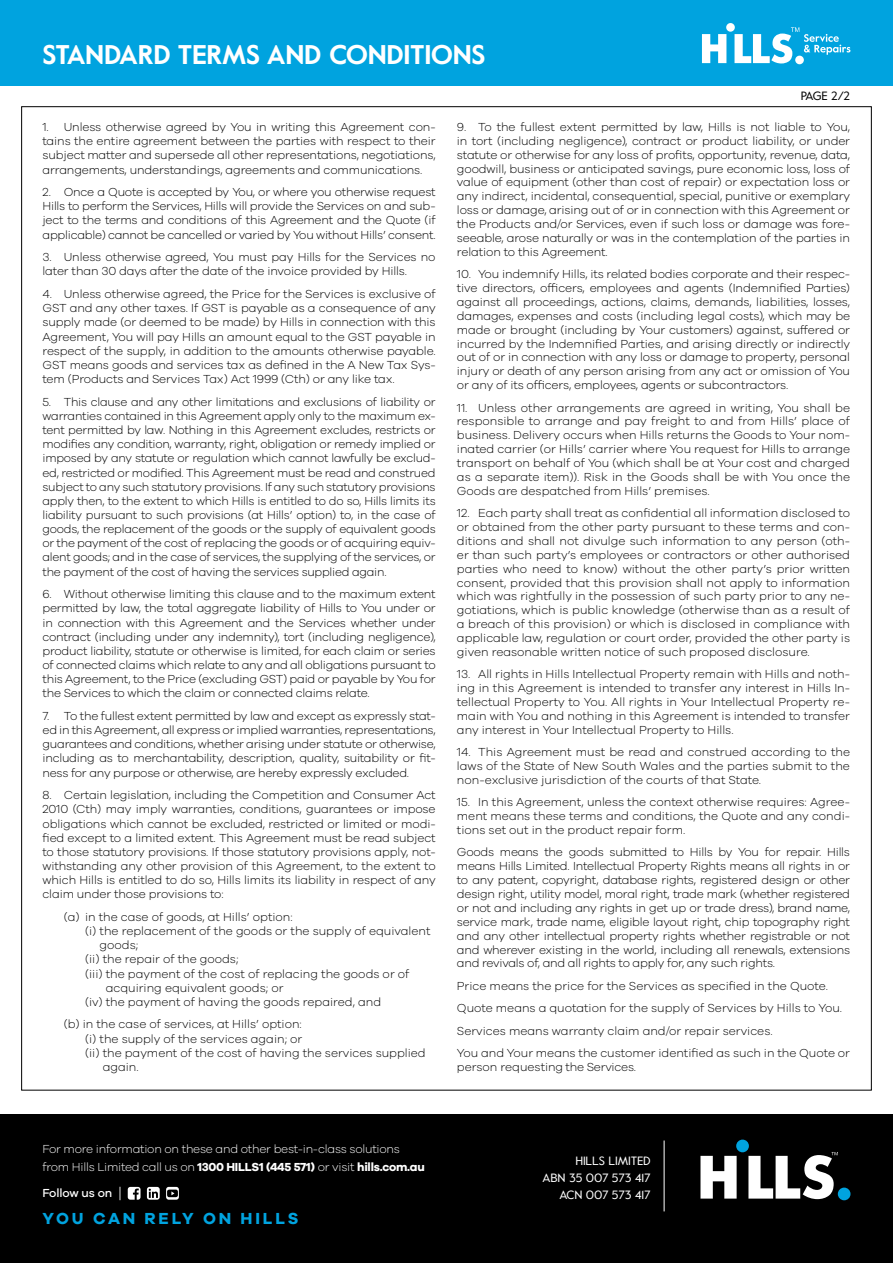
<style>
.page{position:relative;width:893px;height:1263px;background:#fff}
.page>*{position:absolute;margin:0;border:0;box-sizing:border-box;transform-origin:0 0}
.t1{font:700 27px "Value";letter-spacing:-.01em;color:#fff}
.t2{font:700 16.5px "Galano Grotesque";letter-spacing:.17em;color:#00a3df}
.t3{font:300 12px/13.8px "Galano Grotesque";letter-spacing:-.01em;color:#000;text-align:justify}
.t4{font:300 12px/18.1px "Galano Grotesque";letter-spacing:-.02em;color:#fff}
.t5{font:12px/17.2px "Value";letter-spacing:-.01em;color:#fff;text-align:right}
.t6{font:500 12px "Galano Grotesque";letter-spacing:-.01em;color:#fff}
.t7{font:12px "Value";color:#000}
.s1{font-weight:700}
.s2{font-weight:300;font-size:16.5px}
</style>
<div class="page">
<div style="left:0;top:0;width:893px;height:85px;background:#00a3df"></div>
<div style="left:726px;top:23px;width:9px;height:9px;background:#fff;border-radius:50%"></div>
<svg style="left:702px;top:34px;width:24px;height:29px"></svg>
<svg style="left:734px;top:27px;width:116px;height:36px"></svg>
<div style="left:0;top:1114px;width:893px;height:149px;background:#000"></div>
<svg style="left:127px;top:1186px;width:14px;height:14px"></svg>
<svg style="left:146px;top:1186px;width:14px;height:14px"></svg>
<svg style="left:166px;top:1186px;width:13px;height:14px"></svg>
<h1 class="t1" style="left:43px;top:36px;width:444px">STANDARD TERMS AND CONDITIONS</h1>
<p class="t7" style="left:801px;top:87px;width:51px">PAGE 2/2</p>
<p class="t3" style="left:43px;top:120px;width:395px">1. Unless otherwise agreed by You in writing this Agreement con&shy;tains the entire agreement between the parties with respect to their subject matter and supersede all other representations, negotiations, arrangements, understandings, agreements and communications.</p>
<p class="t3" style="left:43px;top:185px;width:395px">2. Once a Quote is accepted by You, or where you otherwise request Hills to perform the Services, Hills will provide the Services on and sub&shy;ject to the terms and conditions of this Agreement and the Quote (if applicable) cannot be cancelled or varied by You without Hills’ consent.</p>
<p class="t3" style="left:43px;top:250px;width:395px">3. Unless otherwise agreed, You must pay Hills for the Services no later than 30 days after the date of the invoice provided by Hills.</p>
<p class="t3" style="left:43px;top:287px;width:395px">4. Unless otherwise agreed, the Price for the Services is exclusive of GST and any other taxes. If GST is payable as a consequence of any supply made (or deemed to be made) by Hills in connection with this Agreement, You will pay Hills an amount equal to the GST payable in respect of the supply, in addition to the amounts otherwise payable.<br>GST means goods and services tax as defined in the A New Tax Sys&shy;tem (Products and Services Tax) Act 1999 (Cth) or any like tax.</p>
<p class="t3" style="left:43px;top:394px;width:395px">5. This clause and any other limitations and exclusions of liability or warranties contained in this Agreement apply only to the maximum ex&shy;tent permitted by law. Nothing in this Agreement excludes, restricts or modifies any condition, warranty, right, obligation or remedy implied or imposed by any statute or regulation which cannot lawfully be exclud&shy;ed, restricted or modified. This Agreement must be read and construed subject to any such statutory provisions. If any such statutory provisions apply then, to the extent to which Hills is entitled to do so, Hills limits its liability pursuant to such provisions (at Hills’ option) to, in the case of goods, the replacement of the goods or the supply of equivalent goods or the payment of the cost of replacing the goods or of acquiring equiv&shy;alent goods; and in the case of services, the supplying of the services, or the payment of the cost of having the services supplied again.</p>
<p class="t3" style="left:43px;top:587px;width:395px">6. Without otherwise limiting this clause and to the maximum extent permitted by law, the total aggregate liability of Hills to You under or in connection with this Agreement and the Services whether under contract (including under any indemnity), tort (including negligence), product liability, statute or otherwise is limited, for each claim or series of connected claims which relate to any and all obligations pursuant to this Agreement, to the Price (excluding GST) paid or payable by You for the Services to which the claim or connected claims relate.</p>
<p class="t3" style="left:43px;top:708px;width:395px">7. To the fullest extent permitted by law and except as expressly stat&shy;ed in this Agreement, all express or implied warranties, representations, guarantees and conditions, whether arising under statute or otherwise, including as to merchantability, description, quality, suitability or fit&shy;ness for any purpose or otherwise, are hereby expressly excluded.</p>
<p class="t3" style="left:43px;top:788px;width:395px">8. Certain legislation, including the Competition and Consumer Act 2010 (Cth) may imply warranties, conditions, guarantees or impose obligations which cannot be excluded, restricted or limited or modi&shy;fied except to a limited extent. This Agreement must be read subject to those statutory provisions. If those statutory provisions apply, not&shy;withstanding any other provision of this Agreement, to the extent to which Hills is entitled to do so, Hills limits its liability in respect of any claim under those provisions to:</p>
<p class="t3" style="left:64px;top:909px;width:230px">(a) in the case of goods, at Hills’ option:</p>
<p class="t3" style="left:85px;top:924px;width:347px">(i) the replacement of the goods or the supply of equivalent</p>
<p class="t3" style="left:100px;top:938px;width:40px">goods;</p>
<p class="t3" style="left:85px;top:952px;width:155px">(ii) the repair of the goods;</p>
<p class="t3" style="left:85px;top:966px;width:326px">(iii) the payment of the cost of replacing the goods or of</p>
<p class="t3" style="left:106px;top:980px;width:179px">acquiring equivalent goods; or</p>
<p class="t3" style="left:85px;top:994px;width:298px">(iv) the payment of having the goods repaired, and</p>
<p class="t3" style="left:64px;top:1017px;width:240px">(b) in the case of services, at Hills’ option:</p>
<p class="t3" style="left:85px;top:1031px;width:219px">(i) the supply of the services again; or</p>
<p class="t3" style="left:85px;top:1045px;width:342px">(ii) the payment of the cost of having the services supplied</p>
<p class="t3" style="left:103px;top:1059px;width:37px">again.</p>
<p class="t3" style="left:457px;top:120px;width:395px">9. To the fullest extent permitted by law, Hills is not liable to You, in tort (including negligence), contract or product liability, or under statute or otherwise for any loss of profits, opportunity, revenue, data, goodwill, business or anticipated savings, pure economic loss, loss of value of equipment (other than cost of repair) or expectation loss or any indirect, incidental, consequential, special, punitive or exemplary loss or damage, arising out of or in connection with this Agreement or the Products and/or Services, even if such loss or damage was fore&shy;seeable, arose naturally or was in the contemplation of the parties in relation to this Agreement.</p>
<p class="t3" style="left:457px;top:267px;width:395px">10. You indemnify Hills, its related bodies corporate and their respec&shy;tive directors, officers, employees and agents (Indemnified Parties) against all proceedings, actions, claims, demands, liabilities, losses, damages, expenses and costs (including legal costs), which may be made or brought (including by Your customers) against, suffered or incurred by the Indemnified Parties, and arising directly or indirectly out of or in connection with any loss or damage to property, personal injury or death of any person arising from any act or omission of You or any of its officers, employees, agents or subcontractors.</p>
<p class="t3" style="left:457px;top:400px;width:395px">11. Unless other arrangements are agreed in writing, You shall be responsible to arrange and pay freight to and from Hills’ place of business. Delivery occurs when Hills returns the Goods to Your nom&shy;inated carrier (or Hills’ carrier where You request for Hills to arrange transport on behalf of You (which shall be at Your cost and charged as a separate item)). Risk in the Goods shall be with You once the Goods are despatched from Hills’ premises.</p>
<p class="t3" style="left:457px;top:506px;width:395px">12. Each party shall treat as confidential all information disclosed to or obtained from the other party pursuant to these terms and con&shy;ditions and shall not divulge such information to any person (oth&shy;er than such party’s employees or contractors or other authorised parties who need to know) without the other party’s prior written consent, provided that this provision shall not apply to information which was rightfully in the possession of such party prior to any ne&shy;gotiations, which is public knowledge (otherwise than as a result of a breach of this provision) or which is disclosed in compliance with applicable law, regulation or court order, provided the other party is given reasonable written notice of such proposed disclosure.</p>
<p class="t3" style="left:457px;top:667px;width:395px">13. All rights in Hills Intellectual Property remain with Hills and noth&shy;ing in this Agreement is intended to transfer any interest in Hills In&shy;tellectual Property to You. All rights in Your Intellectual Property re&shy;main with You and nothing in this Agreement is intended to transfer any interest in Your Intellectual Property to Hills.</p>
<p class="t3" style="left:457px;top:745px;width:395px">14. This Agreement must be read and construed according to the laws of the State of New South Wales and the parties submit to the non-exclusive jurisdiction of the courts of that State.</p>
<p class="t3" style="left:457px;top:795px;width:395px">15. In this Agreement, unless the context otherwise requires: Agree&shy;ment means these terms and conditions, the Quote and any condi&shy;tions set out in the product repair form.</p>
<p class="t3" style="left:457px;top:845px;width:395px">Goods means the goods submitted to Hills by You for repair. Hills means Hills Limited. Intellectual Property Rights means all rights in or to any patent, copyright, database rights, registered design or other design right, utility model, moral right, trade mark (whether registered or not and including any rights in get up or trade dress), brand name, service mark, trade name, eligible layout right, chip topography right and any other intellectual property rights whether registrable or not and wherever existing in the world, including all renewals, extensions and revivals of, and all rights to apply for, any such rights.</p>
<p class="t3" style="left:457px;top:974px;width:395px;line-height:22.4px;text-align:left">Price means the price for the Services as specified in the Quote.<br>Quote means a quotation for the supply of Services by Hills to You.<br>Services means warranty claim and/or repair services.<br>You and Your means the customer identified as such in the Quote or</p>
<p class="t3" style="left:457px;top:1059px;width:181px">person requesting the Services.</p>
<p class="t4" style="left:43px;top:1139px;width:384px">For more information on these and other best-in-class solutions from Hills Limited call us on <span class="s1">1300 HILLS1 (445 571)</span> or visit <span class="s1">hills.com.au</span></p>
<p class="t6" style="left:43px;top:1185px;width:81px">Follow us on <span class="s2">|</span></p>
<h2 class="t2" style="left:43px;top:1208px;width:257px">YOU CAN RELY ON HILLS</h2>
<p class="t5" style="left:543px;top:1151px;width:110px">HILLS LIMITED<br>ABN 35 007 573 417<br>ACN 007 573 417</p>
</div>
